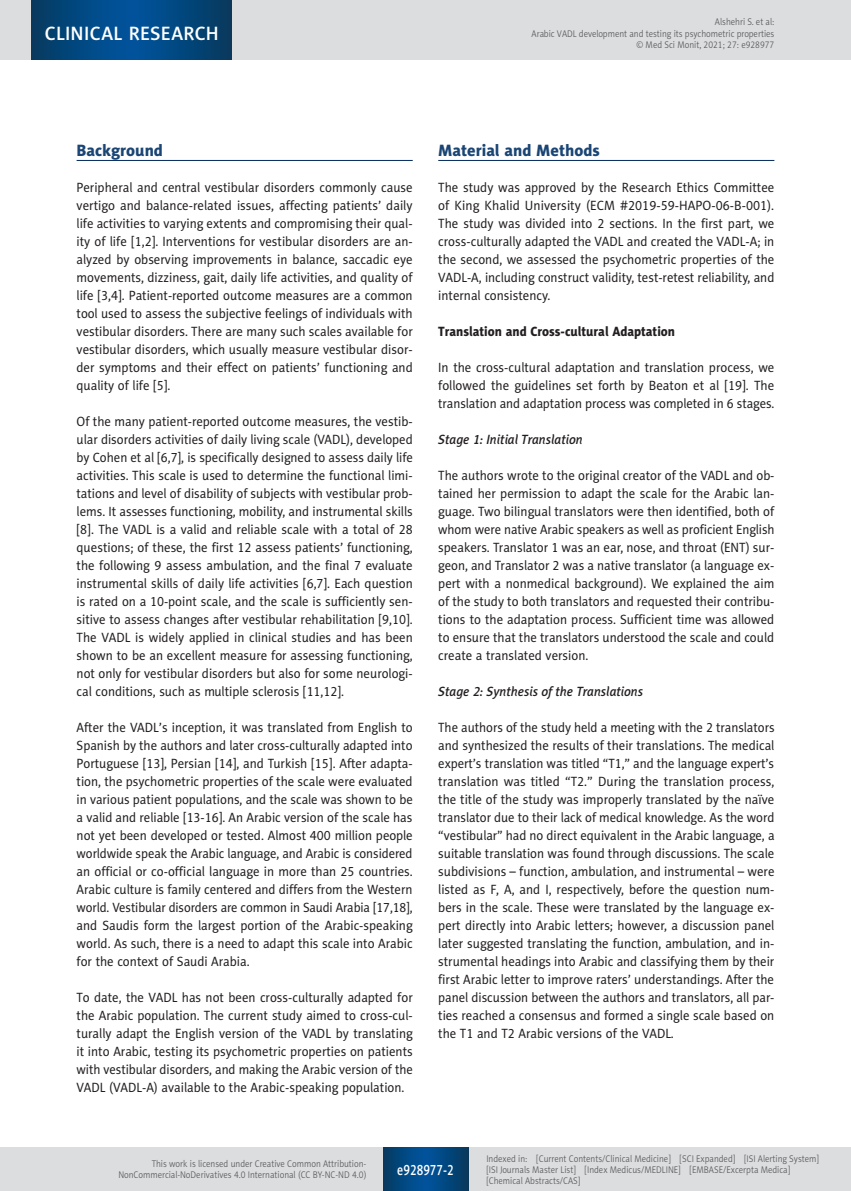
<style>
.page{position:relative;width:851px;height:1191px;background:#fff}
.page>*{position:absolute;margin:0;border:0;box-sizing:border-box;transform-origin:0 0}
.t1{font:19.5px "Naomi Sans EFN Medium";letter-spacing:.015em;color:#fff}
.MSM_Headline_1{font:16.5px "Naomi Sans EFN Heavy";color:#1a4574}
.MSM_e-PAGINA{font:15px "Naomi Sans EFN Medium";color:#fff;scale:.8 1}
.MSM_Body{font:13.5px/18px "Naomi Sans EFN";color:#231f20;text-align:justify;scale:.95 1}
.MSM_Body-2{font:13.5px/18px "Naomi Sans EFN";color:#231f20;text-align:justify;scale:.94 1}
.MSM_Headline_3{font:italic 13.5px "Naomi Sans EFN Medium";color:#231f20;scale:.95 1}
.MSM_Headline_2{font:13.5px "Naomi Sans EFN Heavy";color:#231f20;scale:.95 1}
.MSM_pagina_sygnatura{font:9.75px/11.2px "Naomi Sans EFN Light";color:#57585a;scale:.9 1}
.MSM_pagina_zywa{font:9.75px/11.2px "Naomi Sans EFN Light";color:#57585a;text-align:right;scale:.9 1}
</style>
<div class="page">
<hr style="left:77px;top:160px;width:335px;height:1px;background:#00295c">
<hr style="left:438px;top:160px;width:336px;height:1px;background:#00295c">
<div style="left:0;top:1148px;width:850px;height:43px;background:#dcdddf"></div>
<svg style="left:383px;top:1147px;width:85px;height:43px;background:#02477e"></svg>
<div style="left:0;top:0;width:850px;height:60px;background:#dcdddf"></div>
<hr style="left:850px;top:0;width:1px;height:60px;background:#dcdddf">
<svg style="left:32px;top:0;width:200px;height:60px;background:#02477e"></svg>
<h1 class="t1" style="left:45px;top:22px;width:175px">CLINICAL RESEARCH</h1>
<p class="MSM_pagina_zywa" style="left:531px;top:16px;width:271px">Alshehri S. et al:<br>Arabic VADL development and testing its psychometric properties</p>
<p class="MSM_pagina_sygnatura" style="left:636px;top:39px;width:154px">© Med Sci Monit, 2021; 27: e928977</p>
<p class="MSM_Headline_1" style="left:77px;top:140px;width:88px">Background</p>
<p class="MSM_Body" style="left:77px;top:178px;width:355px">Peripheral and central vestibular disorders commonly cause vertigo and balance-related issues, affecting patients’ daily life activities to varying extents and compromising their qual&shy;ity of life [1,2]. Interventions for vestibular disorders are an&shy;alyzed by observing improvements in balance, saccadic eye movements, dizziness, gait, daily life activities, and quality of life [3,4]. Patient-reported outcome measures are a common tool used to assess the subjective feelings of individuals with vestibular disorders. There are many such scales available for vestibular disorders, which usually measure vestibular disor&shy;der symptoms and their effect on patients’ functioning and quality of life [5].</p>
<p class="MSM_Body" style="left:77px;top:412px;width:355px">Of the many patient-reported outcome measures, the vestib&shy;ular disorders activities of daily living scale (VADL), developed by Cohen et al [6,7], is specifically designed to assess daily life activities. This scale is used to determine the functional limi&shy;tations and level of disability of subjects with vestibular prob&shy;lems. It assesses functioning, mobility, and instrumental skills [8]. The VADL is a valid and reliable scale with a total of 28 questions; of these, the first 12 assess patients’ functioning, the following 9 assess ambulation, and the final 7 evaluate instrumental skills of daily life activities [6,7]. Each question is rated on a 10-point scale, and the scale is sufficiently sen&shy;sitive to assess changes after vestibular rehabilitation [9,10].<br>The VADL is widely applied in clinical studies and has been shown to be an excellent measure for assessing functioning, not only for vestibular disorders but also for some neurologi&shy;cal conditions, such as multiple sclerosis [11,12].</p>
<p class="MSM_Body" style="left:77px;top:718px;width:355px">After the VADL’s inception, it was translated from English to Spanish by the authors and later cross-culturally adapted into Portuguese [13], Persian [14], and Turkish [15]. After adapta&shy;tion, the psychometric properties of the scale were evaluated in various patient populations, and the scale was shown to be a valid and reliable [13-16]. An Arabic version of the scale has not yet been developed or tested. Almost 400 million people worldwide speak the Arabic language, and Arabic is considered an official or co-official language in more than 25 countries.<br>Arabic culture is family centered and differs from the Western world. Vestibular disorders are common in Saudi Arabia [17,18], and Saudis form the largest portion of the Arabic-speaking world. As such, there is a need to adapt this scale into Arabic for the context of Saudi Arabia.</p>
<p class="MSM_Body" style="left:77px;top:988px;width:355px">To date, the VADL has not been cross-culturally adapted for the Arabic population. The current study aimed to cross-cul&shy;turally adapt the English version of the VADL by translating it into Arabic, testing its psychometric properties on patients with vestibular disorders, and making the Arabic version of the VADL (VADL-A) available to the Arabic-speaking population.</p>
<p class="MSM_Headline_1" style="left:438px;top:140px;width:163px">Material and Methods</p>
<p class="MSM_Body" style="left:438px;top:178px;width:355px">The study was approved by the Research Ethics Committee of King Khalid University (ECM #2019-59-HAPO-06-B-001).<br>The study was divided into 2 sections. In the first part, we cross-culturally adapted the VADL and created the VADL-A; in the second, we assessed the psychometric properties of the VADL-A, including construct validity, test-retest reliability, and internal consistency.</p>
<p class="MSM_Headline_2" style="left:438px;top:323px;width:251px">Translation and Cross-cultural Adaptation</p>
<p class="MSM_Body" style="left:438px;top:358px;width:355px">In the cross-cultural adaptation and translation process, we followed the guidelines set forth by Beaton et al [19]. The translation and adaptation process was completed in 6 stages.</p>
<p class="MSM_Headline_3" style="left:438px;top:432px;width:154px">Stage 1: Initial Translation</p>
<p class="MSM_Body" style="left:438px;top:466px;width:355px">The authors wrote to the original creator of the VADL and ob&shy;tained her permission to adapt the scale for the Arabic lan&shy;guage. Two bilingual translators were then identified, both of whom were native Arabic speakers as well as proficient English speakers. Translator 1 was an ear, nose, and throat (ENT) sur&shy;geon, and Translator 2 was a native translator (a language ex&shy;pert with a nonmedical background). We explained the aim of the study to both translators and requested their contribu&shy;tions to the adaptation process. Sufficient time was allowed to ensure that the translators understood the scale and could create a translated version.</p>
<p class="MSM_Headline_3" style="left:438px;top:684px;width:217px">Stage 2: Synthesis of the Translations</p>
<p class="MSM_Body-2" style="left:438px;top:718px;width:359px">The authors of the study held a meeting with the 2 translators and synthesized the results of their translations. The medical expert’s translation was titled “T1,” and the language expert’s translation was titled “T2.” During the translation process, the title of the study was improperly translated by the naïve translator due to their lack of medical knowledge. As the word “vestibular” had no direct equivalent in the Arabic language, a suitable translation was found through discussions. The scale subdivisions – function, ambulation, and instrumental – were listed as F, A, and I, respectively, before the question num&shy;bers in the scale. These were translated by the language ex&shy;pert directly into Arabic letters; however, a discussion panel later suggested translating the function, ambulation, and in&shy;strumental headings into Arabic and classifying them by their first Arabic letter to improve raters’ understandings. After the panel discussion between the authors and translators, all par&shy;ties reached a consensus and formed a single scale based on the T1 and T2 Arabic versions of the VADL.</p>
<p class="MSM_pagina_sygnatura" style="left:118px;top:1158px;width:277px;text-align:right">This work is licensed under Creative Common Attribution-<br>NonCommercial-NoDerivatives 4.0 International (CC BY-NC-ND 4.0)</p>
<p class="MSM_e-PAGINA" style="left:397px;top:1160px;width:72px">e928977-2</p>
<p class="MSM_pagina_sygnatura" style="left:486px;top:1152px;width:371px">Indexed in: [Current Contents/Clinical Medicine] [SCI Expanded] [ISI Alerting System] [ISI Journals Master List] [Index Medicus/MEDLINE] [EMBASE/Excerpta Medica] [Chemical Abstracts/CAS]</p>
</div>
